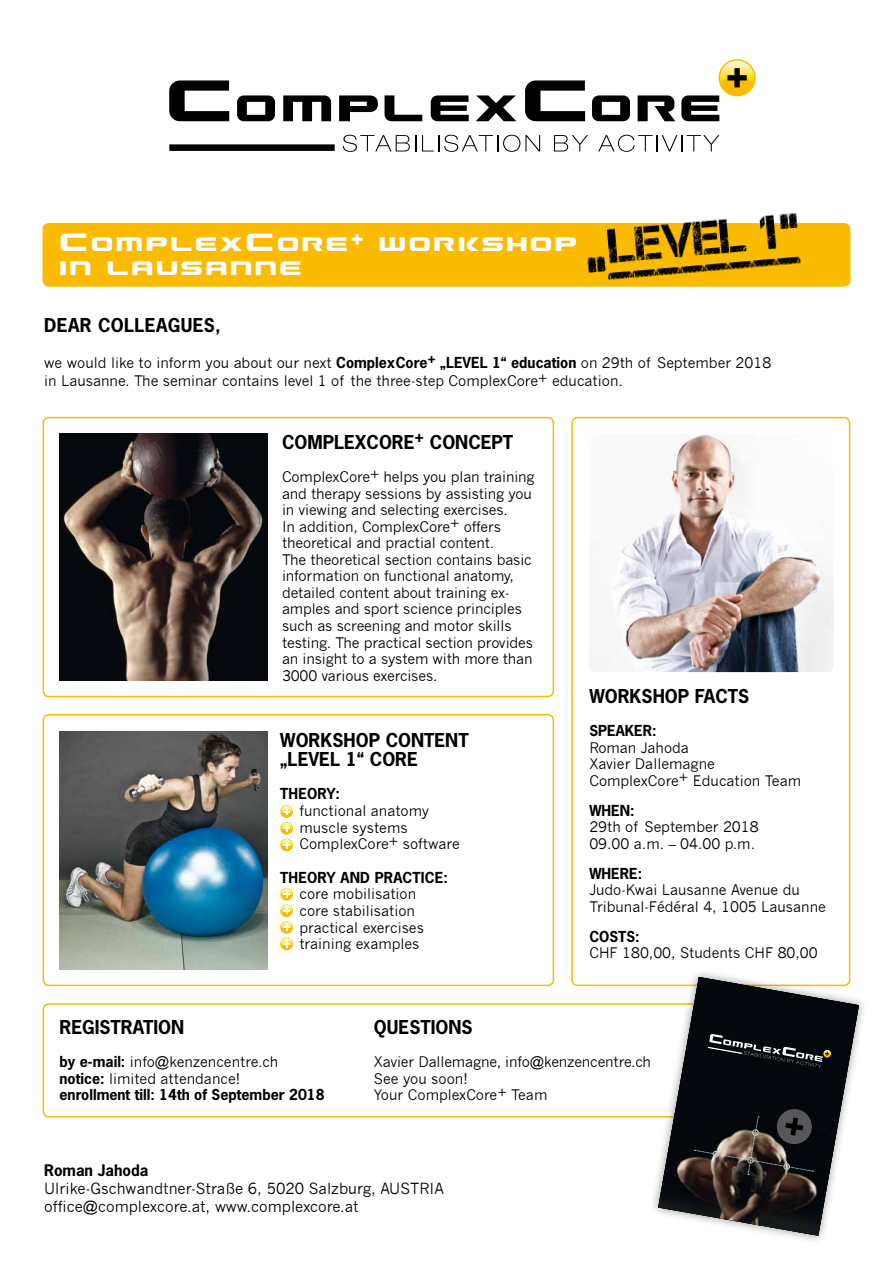
<style>
.page{position:relative;width:893px;height:1263px;background:#fff}
.page>*{position:absolute;margin:0;border:0;box-sizing:border-box;transform-origin:0 0}
.t1{font:21.15px/24px "Gunship";letter-spacing:.12em;color:#fff}
.t2{font:700 18px/19.5px "News Gothic Std";color:#000}
.t3{font:700 18px "News Gothic Std";letter-spacing:.02em;color:#000}
.t4{font:15px/18px "News Gothic";color:#000}
.t5{font:700 15px "News Gothic Std";color:#000}
.t6{font:14.25px/16.5px "News Gothic";letter-spacing:-.01em;color:#000}
.t7{font:700 14.25px "News Gothic Std";color:#000}
.s1{font-size:27.15px}
.s2{font-family:"News Gothic Std";font-weight:700}
</style>
<div class="page">
<div style="left:43px;top:1003px;width:751px;height:114px;border:2px solid #fabb00;border-radius:6px"></div>
<div style="left:43px;top:224px;width:807px;height:62px;background:#fabb00;border-radius:6px"></div>
<div style="left:43px;top:223px;width:807px;height:64px;border:2px solid #fabb00;border-radius:6px"></div>
<svg style="left:343px;top:135px;width:73px;height:17px"></svg>
<svg style="left:422px;top:135px;width:118px;height:17px"></svg>
<svg style="left:554px;top:135px;width:34px;height:16px"></svg>
<svg style="left:598px;top:135px;width:121px;height:17px"></svg>
<div style="left:718px;top:59px;width:38px;height:37px;background:#fabb00;border-radius:50%"></div>
<svg style="left:720px;top:61px;width:34px;height:26px"></svg>
<svg style="left:169px;top:80px;width:60px;height:41px"></svg>
<svg style="left:525px;top:80px;width:60px;height:41px"></svg>
<svg style="left:237px;top:95px;width:38px;height:26px"></svg>
<svg style="left:592px;top:95px;width:38px;height:26px"></svg>
<svg style="left:283px;top:95px;width:48px;height:26px"></svg>
<svg style="left:339px;top:95px;width:39px;height:26px"></svg>
<svg style="left:385px;top:95px;width:37px;height:26px"></svg>
<svg style="left:431px;top:95px;width:38px;height:26px"></svg>
<svg style="left:681px;top:95px;width:38px;height:26px"></svg>
<svg style="left:476px;top:95px;width:40px;height:26px"></svg>
<svg style="left:638px;top:95px;width:37px;height:26px"></svg>
<svg style="left:169px;top:144px;width:166px;height:7px"></svg>
<div style="left:43px;top:417px;width:511px;height:280px;border:2px solid #fabb00;border-radius:6px"></div>
<div style="left:43px;top:714px;width:511px;height:272px;border:2px solid #fabb00;border-radius:6px"></div>
<div style="left:571px;top:417px;width:279px;height:569px;border:2px solid #fabb00;border-radius:6px"></div>
<img style="left:60px;top:434px;width:208px;height:246px">
<img style="left:60px;top:731px;width:208px;height:238px">
<div style="left:650px;top:968px;width:217px;height:276px;background:#fff"></div>
<img style="left:658px;top:977px;width:201px;height:259px">
<svg style="left:708px;top:1034px;width:123px;height:34px;background:#222427"></svg>
<svg style="left:694px;top:1108px;width:120px;height:67px;background:#332e2d"></svg>
<svg style="left:280px;top:805px;width:13px;height:13px"></svg>
<svg style="left:281px;top:806px;width:11px;height:9px"></svg>
<svg style="left:280px;top:888px;width:13px;height:12px"></svg>
<svg style="left:281px;top:888px;width:11px;height:9px"></svg>
<svg style="left:280px;top:822px;width:13px;height:13px"></svg>
<svg style="left:281px;top:822px;width:11px;height:9px"></svg>
<svg style="left:280px;top:904px;width:13px;height:13px"></svg>
<svg style="left:281px;top:905px;width:11px;height:9px"></svg>
<svg style="left:280px;top:839px;width:13px;height:12px"></svg>
<svg style="left:281px;top:839px;width:11px;height:9px"></svg>
<svg style="left:280px;top:921px;width:13px;height:13px"></svg>
<svg style="left:281px;top:921px;width:11px;height:10px"></svg>
<svg style="left:280px;top:938px;width:13px;height:12px"></svg>
<svg style="left:281px;top:938px;width:11px;height:9px"></svg>
<img style="left:615px;top:434px;width:218px;height:238px">
<img style="left:533px;top:212px;width:318px;height:75px">
<h1 class="t1" style="left:60px;top:233px;width:519px"><span class="s1">C</span>OMPLEX<span class="s1">C</span>ORE+ WORKSHOP<br>IN LAUSANNE</h1>
<p class="t3" style="left:44px;top:313px;width:178px">DEAR COLLEAGUES,</p>
<p class="t6" style="left:44px;top:354px;width:728px;line-height:18px">we would like to inform you about our next <span class="s2">COMPLEXCORE</span><sup>+</sup> <span class="s2">„LEVEL 1“ EDUCATION</span> on 29th of September 2018 in Lausanne. The seminar contains level 1 of the three-step ComplexCore+ education.</p>
<p class="t2" style="left:282px;top:433px;width:233px">COMPLEXCORE<sup>+</sup> CONCEPT</p>
<p class="t6" style="left:282px;top:469px;width:254px">ComplexCore+ helps you plan training and therapy sessions by assisting you in viewing and selecting exercises.<br>In addition, ComplexCore+ offers theoretical and practial content.<br>The theoretical section contains basic information on functional anatomy, detailed content about training ex&shy;amples and sport science principles such as screening and motor skills testing. The practical section provides an insight to a system with more than 3000 various exercises.</p>
<p class="t2" style="left:280px;top:730px;width:190px">WORKSHOP CONTENT „LEVEL 1“ CORE</p>
<p class="t7" style="left:280px;top:784px;width:11px">THEOR</p>
<p class="t7" style="left:327px;top:784px;width:15px">Y:</p>
<p class="t6" style="left:299px;top:802px;width:162px">functional anatomy muscle systems<br>ComplexCore+ software</p>
<p class="t7" style="left:280px;top:868px;width:11px">THEOR</p>
<p class="t7" style="left:327px;top:868px;width:123px">Y AND PRACTICE:</p>
<p class="t6" style="left:299px;top:886px;width:126px">core mobilisation core stabilisation practical exercises training examples</p>
<p class="t2" style="left:589px;top:686px;width:29px">WORKSHOP</p>
<p class="t2" style="left:695px;top:686px;width:45px">FACTS</p>
<p class="t7" style="left:589px;top:721px;width:10px">SPE</p>
<p class="t7" style="left:616px;top:721px;width:19px">AKER</p>
<p class="t7" style="left:652px;top:721px;width:6px">:</p>
<p class="t6" style="left:589px;top:739px;width:213px">Roman Jahoda<br>Xavier Dallemagne<br>ComplexCore+ Education Team</p>
<p class="t7" style="left:589px;top:801px;width:23px">WHEN</p>
<p class="t7" style="left:630px;top:801px;width:6px">:</p>
<p class="t6" style="left:589px;top:819px;width:171px">29th of September 2018<br>09.00 a.m. – 04.00 p.m.</p>
<p class="t7" style="left:589px;top:864px;width:22px">WHERE</p>
<p class="t7" style="left:638px;top:864px;width:6px">:</p>
<p class="t6" style="left:589px;top:882px;width:238px">Judo-Kwai Lausanne Avenue du<br>Tribunal-Fédéral 4, 1005 Lausanne</p>
<p class="t7" style="left:589px;top:927px;width:20px">COSTS</p>
<p class="t7" style="left:635px;top:927px;width:6px">:</p>
<p class="t6" style="left:589px;top:945px;width:230px">CHF 180,00, Students CHF 80,00</p>
<p class="t2" style="left:60px;top:1017px;width:52px">REGISTR</p>
<p class="t2" style="left:133px;top:1017px;width:39px">ATION</p>
<p class="t6" style="left:60px;top:1054px;width:220px"><span class="s2">BY E-MAIL:</span> info@kenzencentre.ch<br><span class="s2">NOTICE:</span> limited attendance!</p>
<p class="t7" style="left:60px;top:1085px;width:267px">ENROLLMENT TILL: 14TH OF SEPTEMBER 2018</p>
<p class="t2" style="left:374px;top:1017px;width:100px">QUESTIONS</p>
<p class="t6" style="left:374px;top:1054px;width:279px">Xavier Dallemagne, info@kenzencentre.ch<br>See you soon!<br>Your ComplexCore+ Team</p>
<p class="t5" style="left:44px;top:1160px;width:106px">ROMAN JAHODA</p>
<p class="t4" style="left:44px;top:1179px;width:401px">Ulrike-Gschwandtner-Straße 6, 5020 Salzburg, AUSTRIA office@complexcore.at, www.complexcore.at</p>
</div>
